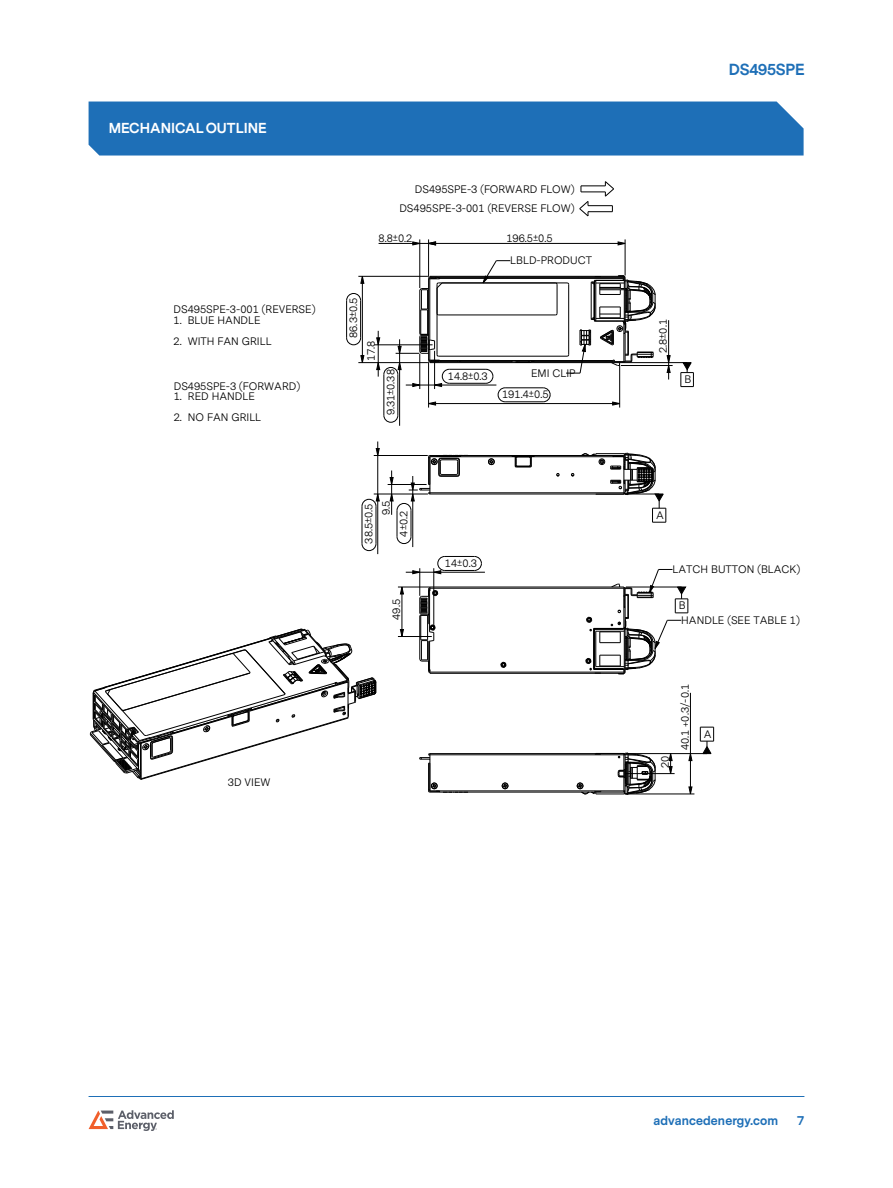
<style>
.page{position:relative;width:893px;height:1188px;background:#fff}
.page>*{position:absolute;margin:0;border:0;box-sizing:border-box;transform-origin:0 0}
.t1{font:700 15px "Messina Sans";letter-spacing:-.01em;color:#1e6fb7}
.t2{font:700 13.5px "Messina Sans";color:#fff}
.t3{font:700 12px "Messina Sans";letter-spacing:.01em;color:#1e6fb7}
.t4{font:10.95px/19px "Messina Sans";color:#000;text-align:right}
</style>
<div class="page">
<hr style="left:89px;top:1096px;width:715px;height:1px;background:#1e6fb7">
<svg style="left:89px;top:1110px;width:85px;height:21px"></svg>
<div style="left:89px;top:102px;width:715px;height:54px;background:#1e6fb7"></div>
<svg style="left:413px;top:242px;width:6px;height:3px"></svg>
<svg style="left:429px;top:242px;width:7px;height:3px"></svg>
<svg style="left:618px;top:242px;width:7px;height:3px"></svg>
<svg style="left:361px;top:355px;width:3px;height:7px"></svg>
<svg style="left:361px;top:277px;width:3px;height:6px"></svg>
<svg style="left:429px;top:402px;width:7px;height:3px"></svg>
<svg style="left:612px;top:402px;width:7px;height:3px"></svg>
<svg style="left:667px;top:355px;width:3px;height:18px"></svg>
<svg style="left:376px;top:448px;width:3px;height:7px"></svg>
<svg style="left:400px;top:588px;width:4px;height:6px"></svg>
<svg style="left:400px;top:629px;width:4px;height:7px"></svg>
<svg style="left:689px;top:754px;width:3px;height:7px"></svg>
<svg style="left:689px;top:787px;width:3px;height:7px"></svg>
<svg style="left:579px;top:181px;width:35px;height:35px"></svg>
<hr style="left:430px;top:494px;width:194px;height:1px;background:#000">
<hr style="left:430px;top:493px;width:195px;height:1px;background:#000">
<hr style="left:431px;top:456px;width:86px;height:1px;background:#000">
<hr style="left:529px;top:456px;width:94px;height:1px;background:#000">
<hr style="left:430px;top:455px;width:194px;height:1px;background:#000">
<hr style="left:430px;top:362px;width:85px;height:1px;background:#000">
<hr style="left:532px;top:362px;width:92px;height:1px;background:#000">
<hr style="left:461px;top:361px;width:51px;height:1px;background:#000">
<hr style="left:534px;top:361px;width:79px;height:1px;background:#000">
<hr style="left:436px;top:360px;width:177px;height:1px;background:#000">
<hr style="left:438px;top:356px;width:129px;height:1px;background:#000">
<hr style="left:439px;top:315px;width:117px;height:1px;background:#000">
<hr style="left:438px;top:283px;width:129px;height:1px;background:#000">
<hr style="left:438px;top:278px;width:186px;height:1px;background:#000">
<hr style="left:430px;top:277px;width:194px;height:1px;background:#000">
<hr style="left:430px;top:276px;width:194px;height:1px;background:#000">
<hr style="left:430px;top:673px;width:194px;height:1px;background:#000">
<hr style="left:430px;top:672px;width:194px;height:1px;background:#000">
<hr style="left:430px;top:588px;width:194px;height:1px;background:#000">
<hr style="left:430px;top:587px;width:194px;height:1px;background:#000">
<hr style="left:430px;top:792px;width:194px;height:1px;background:#000">
<hr style="left:431px;top:791px;width:194px;height:1px;background:#000">
<hr style="left:430px;top:755px;width:195px;height:1px;background:#000">
<hr style="left:430px;top:753px;width:194px;height:1px;background:#000">
<svg style="left:362px;top:494px;width:17px;height:12px"></svg>
<svg style="left:362px;top:543px;width:14px;height:8px"></svg>
<svg style="left:571px;top:473px;width:3px;height:4px"></svg>
<svg style="left:512px;top:456px;width:23px;height:12px"></svg>
<svg style="left:384px;top:415px;width:14px;height:7px"></svg>
<svg style="left:346px;top:293px;width:15px;height:8px"></svg>
<svg style="left:346px;top:338px;width:15px;height:7px"></svg>
<svg style="left:543px;top:388px;width:7px;height:14px"></svg>
<svg style="left:486px;top:369px;width:19px;height:33px"></svg>
<svg style="left:555px;top:283px;width:3px;height:32px"></svg>
<svg style="left:512px;top:361px;width:23px;height:2px"></svg>
<svg style="left:500px;top:662px;width:6px;height:6px"></svg>
<svg style="left:488px;top:459px;width:6px;height:6px"></svg>
<svg style="left:502px;top:783px;width:6px;height:7px"></svg>
<svg style="left:419px;top:753px;width:50px;height:40px"></svg>
<svg style="left:90px;top:629px;width:287px;height:151px"></svg>
<hr style="left:362px;top:506px;width:1px;height:38px;background:#000">
<hr style="left:376px;top:506px;width:1px;height:38px;background:#000">
<hr style="left:377px;top:442px;width:1px;height:112px;background:#000">
<hr style="left:412px;top:476px;width:1px;height:71px;background:#000">
<hr style="left:374px;top:494px;width:54px;height:1px;background:#000">
<svg style="left:390px;top:455px;width:79px;height:89px"></svg>
<hr style="left:388px;top:484px;width:39px;height:1px;background:#000">
<hr style="left:374px;top:455px;width:54px;height:1px;background:#000">
<svg style="left:581px;top:453px;width:86px;height:70px"></svg>
<hr style="left:346px;top:300px;width:1px;height:38px;background:#000">
<hr style="left:360px;top:300px;width:1px;height:38px;background:#000">
<hr style="left:362px;top:276px;width:1px;height:87px;background:#000">
<hr style="left:384px;top:374px;width:1px;height:41px;background:#000">
<hr style="left:398px;top:374px;width:1px;height:41px;background:#000">
<hr style="left:399px;top:339px;width:1px;height:87px;background:#000">
<hr style="left:419px;top:354px;width:1px;height:35px;background:#000">
<hr style="left:419px;top:239px;width:1px;height:49px;background:#000">
<hr style="left:428px;top:362px;width:1px;height:46px;background:#000">
<hr style="left:428px;top:239px;width:1px;height:38px;background:#000">
<hr style="left:434px;top:351px;width:1px;height:38px;background:#000">
<hr style="left:429px;top:403px;width:191px;height:1px;background:#000">
<hr style="left:505px;top:402px;width:38px;height:1px;background:#000">
<hr style="left:505px;top:388px;width:38px;height:1px;background:#000">
<hr style="left:406px;top:385px;width:90px;height:1px;background:#000">
<hr style="left:449px;top:383px;width:37px;height:1px;background:#000">
<hr style="left:449px;top:369px;width:37px;height:1px;background:#000">
<hr style="left:621px;top:365px;width:52px;height:1px;background:#000">
<hr style="left:624px;top:362px;width:63px;height:1px;background:#000">
<hr style="left:358px;top:362px;width:70px;height:1px;background:#000">
<svg style="left:376px;top:276px;width:85px;height:111px"></svg>
<hr style="left:374px;top:345px;width:59px;height:1px;background:#000">
<svg style="left:566px;top:275px;width:90px;height:99px"></svg>
<hr style="left:358px;top:276px;width:70px;height:1px;background:#000">
<svg style="left:483px;top:260px;width:27px;height:23px"></svg>
<hr style="left:619px;top:365px;width:1px;height:43px;background:#000">
<hr style="left:379px;top:243px;width:246px;height:1px;background:#000">
<hr style="left:625px;top:239px;width:1px;height:37px;background:#000">
<hr style="left:668px;top:320px;width:1px;height:60px;background:#000">
<svg style="left:681px;top:362px;width:13px;height:25px"></svg>
<hr style="left:402px;top:587px;width:1px;height:50px;background:#000">
<hr style="left:398px;top:636px;width:34px;height:1px;background:#000">
<hr style="left:398px;top:587px;width:32px;height:1px;background:#000">
<hr style="left:406px;top:572px;width:79px;height:1px;background:#000">
<svg style="left:413px;top:556px;width:69px;height:117px"></svg>
<svg style="left:585px;top:569px;width:104px;height:106px"></svg>
<hr style="left:626px;top:794px;width:68px;height:1px;background:#000">
<hr style="left:626px;top:773px;width:49px;height:1px;background:#000">
<svg style="left:577px;top:753px;width:79px;height:42px"></svg>
<hr style="left:626px;top:753px;width:81px;height:1px;background:#000">
<svg style="left:669px;top:753px;width:3px;height:21px"></svg>
<hr style="left:690px;top:693px;width:1px;height:101px;background:#000">
<svg style="left:700px;top:727px;width:14px;height:27px"></svg>
<p class="t2" style="left:109px;top:121px;width:159px">MECHANICAL OUTLINE</p>
<p class="t4" style="left:174px;top:300px;width:143px">DS495SPE-3-001 (REVERSE)</p>
<p class="t4" style="left:174px;top:311px;width:89px">1. BLUE HANDLE</p>
<p class="t4" style="left:174px;top:332px;width:100px">2. WITH FAN GRILL</p>
<p class="t4" style="left:174px;top:377px;width:128px">DS495SPE-3 (FORWARD)</p>
<p class="t4" style="left:174px;top:387px;width:83px">1. RED HANDLE</p>
<p class="t4" style="left:174px;top:408px;width:89px">2. NO FAN GRILL</p>
<p class="t4" style="left:399px;top:180px;width:177px">DS495SPE-3 (FORWARD FLOW)<br>DS495SPE-3-001 (REVERSE FLOW)</p>
<p class="t4" style="left:379px;top:229px;width:35px">8.8±0.2</p>
<p class="t4" style="left:506px;top:229px;width:48px">196.5±0.5</p>
<p class="t4" style="left:344px;top:338px;width:41px;rotate:-90deg">86.3±0.5</p>
<p class="t4" style="left:362px;top:361px;width:22px;rotate:-90deg">17.8</p>
<p class="t4" style="left:381px;top:415px;width:48px;rotate:-90deg">9.31±0.38</p>
<p class="t4" style="left:359px;top:544px;width:41px;rotate:-90deg">38.5±0.5</p>
<p class="t4" style="left:377px;top:515px;width:16px;rotate:-90deg">9.5</p>
<p class="t4" style="left:394px;top:537px;width:27px;rotate:-90deg">4±0.2</p>
<p class="t4" style="left:387px;top:620px;width:22px;rotate:-90deg">49.5</p>
<p class="t4" style="left:510px;top:251px;width:83px">LBLD-PRODUCT</p>
<p class="t4" style="left:448px;top:367px;width:41px">14.8±0.3</p>
<p class="t4" style="left:531px;top:364px;width:46px">EMI CLIP</p>
<p class="t4" style="left:502px;top:385px;width:48px">191.4±0.5</p>
<p class="t4" style="left:445px;top:554px;width:34px">14±0.3</p>
<p class="t4" style="left:228px;top:773px;width:44px">3D VIEW</p>
<h1 class="t1" style="left:729px;top:61px;width:78px">DS495SPE</h1>
<p class="t4" style="left:654px;top:353px;width:35px;rotate:-90deg">2.8±0.1</p>
<p class="t4" style="left:684px;top:370px;width:8px">B</p>
<p class="t4" style="left:656px;top:506px;width:9px">A</p>
<p class="t4" style="left:672px;top:560px;width:129px">LATCH BUTTON (BLACK)</p>
<p class="t4" style="left:679px;top:596px;width:8px">B</p>
<p class="t4" style="left:681px;top:611px;width:120px">HANDLE (SEE TABLE 1)</p>
<p class="t4" style="left:656px;top:768px;width:14px;rotate:-90deg">20</p>
<p class="t4" style="left:676px;top:750px;width:68px;rotate:-90deg">40.1 +0.3/-0.1</p>
<p class="t4" style="left:704px;top:725px;width:9px">A</p>
<p class="t3" style="left:653px;top:1115px;width:126px">advancedenergy.com</p>
<p class="t3" style="left:797px;top:1115px;width:9px">7</p>
</div>
